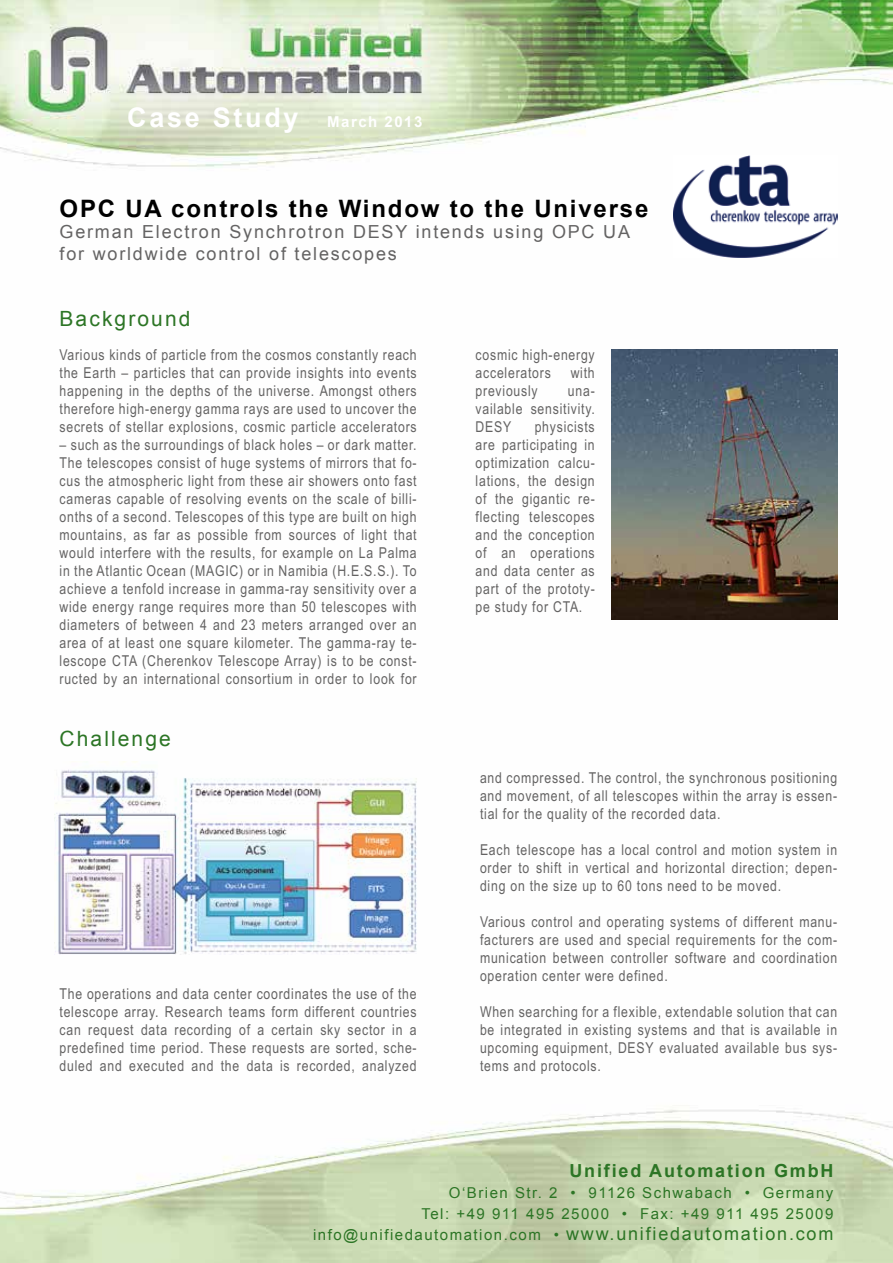
<style>
.page{position:relative;width:893px;height:1263px;background:#fff}
.page>*{position:absolute;margin:0;border:0;box-sizing:border-box;transform-origin:0 0}
.t1{font:700 27px "Arial";letter-spacing:.1em;color:#fff}
.t2{font:700 24px "Arial";letter-spacing:.075em;color:#000}
.t3{font:21px "Arial";letter-spacing:.1em;color:#2c7525}
.t4{font:18px/21.6px "Arial";letter-spacing:.1em;color:#646363}
.t5{font:700 18px "Arial";letter-spacing:.1em;color:#2c7525}
.t6{font:15px/18px "Arial Narrow";letter-spacing:.05em;color:#646363;text-align:justify}
.t7{font:15px/21px "Arial";letter-spacing:.1em;color:#2c7525;text-align:right}
.s1{font-size:15px}
.s2{font-size:18px}
</style>
<div class="page">
<img style="left:0;top:0;width:893px;height:1263px">
<img style="left:674px;top:156px;width:163px;height:101px">
<img style="left:54px;top:761px;width:365px;height:194px">
<img style="left:612px;top:349px;width:225px;height:271px">
<h1 class="t1" style="left:127px;top:99px;width:297px">Case Study <span class="s1">March 2013</span></h1>
<h2 class="t2" style="left:60px;top:191px;width:590px">OPC UA controls the Window to the Universe</h2>
<p class="t4" style="left:60px;top:221px;width:572px">German Electron Synchrotron DESY intends using OPC UA for worldwide control of telescopes</p>
<h3 class="t3" style="left:60px;top:304px;width:132px">Background</h3>
<p class="t6" style="left:60px;top:346px;width:359px">Various kinds of particle from the cosmos constantly reach the Earth – particles that can provide insights into events happening in the depths of the universe. Amongst others therefore high-energy gamma rays are used to uncover the secrets of stellar explosions, cosmic particle accelerators</p>
<p class="t6" style="left:60px;top:436px;width:359px">– such as the surroundings of black holes – or dark matter.<br>The telescopes consist of huge systems of mirrors that fo&shy;cus the atmospheric light from these air showers onto fast cameras capable of resolving events on the scale of billi&shy;onths of a second. Telescopes of this type are built on high mountains, as far as possible from sources of light that would interfere with the results, for example on La Palma in the Atlantic Ocean (MAGIC) or in Namibia (H.E.S.S.). To achieve a tenfold increase in gamma-ray sensitivity over a wide energy range requires more than 50 telescopes with diameters of between 4 and 23 meters arranged over an area of at least one square kilometer. The gamma-ray te&shy;lescope CTA (Cherenkov Telescope Array) is to be const&shy;ructed by an international consortium in order to look for</p>
<h3 class="t3" style="left:60px;top:724px;width:113px">Challenge</h3>
<p class="t6" style="left:60px;top:984px;width:359px">The operations and data center coordinates the use of the telescope array. Research teams form different countries can request data recording of a certain sky sector in a predefined time period. These requests are sorted, sche&shy;duled and executed and the data is recorded, analyzed</p>
<p class="t6" style="left:476px;top:346px;width:121px">cosmic high-energy accelerators</p>
<p class="t6" style="left:571px;top:364px;width:26px">with</p>
<p class="t6" style="left:476px;top:382px;width:64px">previously</p>
<p class="t6" style="left:476px;top:382px;width:121px;text-indent:92px">una&shy;vailable sensitivity.<br>DESY</p>
<p class="t6" style="left:476px;top:418px;width:121px;text-indent:59px">physicists are participating in optimization calcu&shy;lations, the design of the gigantic re&shy;flecting telescopes and the conception of an operations and data center as part of the prototy&shy;pe study for CTA.</p>
<p class="t6" style="left:480px;top:768px;width:359px">and compressed. The control, the synchronous positioning and movement, of all telescopes within the array is essen&shy;tial for the quality of the recorded data.</p>
<p class="t6" style="left:480px;top:840px;width:359px">Each telescope has a local control and motion system in order to shift in vertical and horizontal direction; depen&shy;ding on the size up to 60 tons need to be moved.</p>
<p class="t6" style="left:480px;top:912px;width:359px">Various control and operating systems of different manu&shy;facturers are used and special requirements for the com&shy;munication between controller software and coordination operation center were defined.</p>
<p class="t6" style="left:480px;top:1002px;width:359px">When searching for a flexible, extendable solution that can be integrated in existing systems and that is available in upcoming equipment, DESY evaluated available bus sys&shy;tems and protocols.</p>
<p class="t5" style="left:569px;top:1157px;width:265px">Unified Automation GmbH</p>
<p class="t7" style="left:313px;top:1182px;width:522px">O‘Brien Str. 2 • 91126 Schwabach • Germany<br>Tel: +49 911 495 25000 • Fax: +49 911 495 25009 info@unifiedautomation.com • <span class="s2">www.unifiedautomation.com</span></p>
</div>
